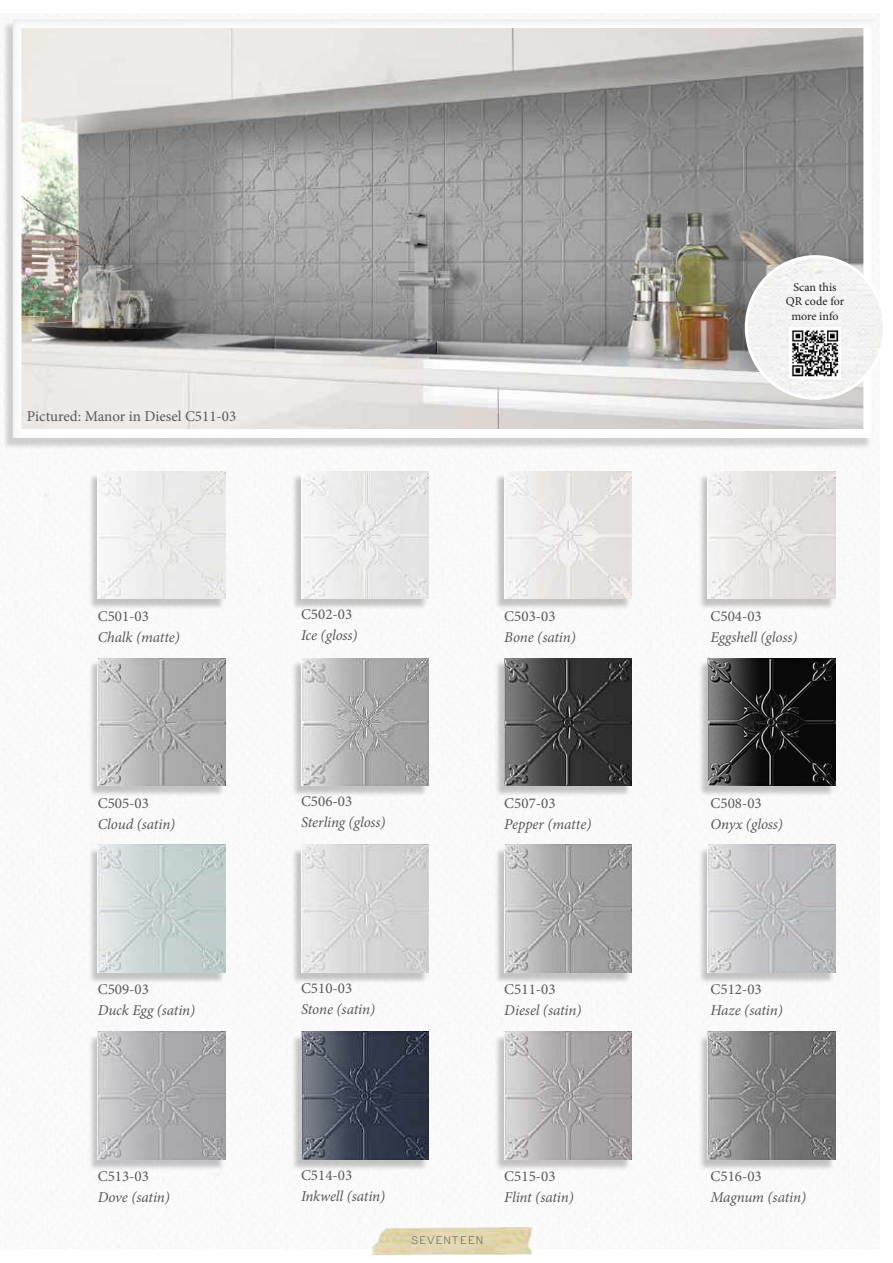
<style>
.page{position:relative;width:893px;height:1263px;background:#fff}
.page>*{position:absolute;margin:0;border:0;box-sizing:border-box;transform-origin:0 0}
.t1{font:italic 15px "Minion Pro";letter-spacing:-.01em;color:#57585a}
.t2{font:15px "Minion Pro";color:#57585a}
.t3{font:13.5px "Not Courier Sans";color:#57585a}
.t4{font:12px/14.4px "Minion Pro";color:#231f20;text-align:center}
</style>
<div class="page">
<img style="left:371px;top:1226px;width:162px;height:30px">
<div style="left:3px;top:21px;width:869px;height:428px;background:#231f20;opacity:.2"></div>
<div style="left:12px;top:17px;width:861px;height:422px;background:#231f20;opacity:.1"></div>
<img style="left:746px;top:257px;width:136px;height:141px">
<div style="left:745px;top:255px;width:141px;height:145px;border:3px solid #fff;border-radius:50%"></div>
<img style="left:790px;top:328px;width:51px;height:51px">
<div style="left:88px;top:473px;width:136px;height:137px;background:#231f20;opacity:.25"></div>
<img style="left:98px;top:471px;width:127px;height:128px">
<div style="left:494px;top:473px;width:137px;height:137px;background:#231f20;opacity:.25"></div>
<img style="left:504px;top:471px;width:128px;height:128px">
<div style="left:291px;top:473px;width:137px;height:137px;background:#231f20;opacity:.25"></div>
<img style="left:301px;top:471px;width:128px;height:128px">
<div style="left:698px;top:473px;width:136px;height:137px;background:#231f20;opacity:.25"></div>
<img style="left:708px;top:471px;width:127px;height:128px">
<div style="left:88px;top:847px;width:136px;height:137px;background:#231f20;opacity:.25"></div>
<img style="left:98px;top:845px;width:127px;height:127px">
<div style="left:494px;top:847px;width:137px;height:137px;background:#231f20;opacity:.25"></div>
<img style="left:504px;top:845px;width:128px;height:127px">
<div style="left:291px;top:847px;width:137px;height:137px;background:#231f20;opacity:.25"></div>
<img style="left:301px;top:845px;width:128px;height:127px">
<div style="left:698px;top:847px;width:136px;height:137px;background:#231f20;opacity:.25"></div>
<img style="left:708px;top:845px;width:127px;height:127px">
<div style="left:88px;top:660px;width:136px;height:137px;background:#231f20;opacity:.25"></div>
<img style="left:98px;top:658px;width:127px;height:128px">
<div style="left:494px;top:660px;width:137px;height:137px;background:#231f20;opacity:.25"></div>
<img style="left:504px;top:658px;width:128px;height:128px">
<div style="left:291px;top:660px;width:137px;height:137px;background:#231f20;opacity:.25"></div>
<img style="left:301px;top:658px;width:128px;height:128px">
<div style="left:698px;top:660px;width:136px;height:137px;background:#231f20;opacity:.25"></div>
<img style="left:708px;top:658px;width:127px;height:128px">
<div style="left:88px;top:1034px;width:136px;height:136px;background:#231f20;opacity:.25"></div>
<img style="left:98px;top:1032px;width:127px;height:127px">
<div style="left:494px;top:1034px;width:137px;height:136px;background:#231f20;opacity:.25"></div>
<img style="left:504px;top:1032px;width:128px;height:127px">
<div style="left:291px;top:1034px;width:137px;height:136px;background:#231f20;opacity:.25"></div>
<img style="left:301px;top:1032px;width:128px;height:127px">
<div style="left:698px;top:1034px;width:136px;height:136px;background:#231f20;opacity:.25"></div>
<img style="left:708px;top:1032px;width:127px;height:127px">
<p class="t4" style="left:786px;top:280px;width:60px">Scan this<br>QR code for more info</p>
<p class="t2" style="left:27px;top:406px;width:211px">Pictured: Manor in Diesel C511-03</p>
<p class="t2" style="left:98px;top:606px;width:53px">C501-03</p>
<p class="t1" style="left:98px;top:627px;width:84px">Chalk (matte)</p>
<p class="t2" style="left:301px;top:604px;width:53px">C502-03</p>
<p class="t1" style="left:301px;top:625px;width:58px">Ice (gloss)</p>
<p class="t2" style="left:504px;top:606px;width:53px">C503-03</p>
<p class="t1" style="left:504px;top:627px;width:73px">Bone (satin)</p>
<p class="t2" style="left:710px;top:606px;width:53px">C504-03</p>
<p class="t1" style="left:710px;top:627px;width:88px">Eggshell (gloss)</p>
<p class="t2" style="left:98px;top:793px;width:53px">C505-03</p>
<p class="t1" style="left:98px;top:813px;width:79px">Cloud (satin)</p>
<p class="t2" style="left:301px;top:791px;width:53px">C506-03</p>
<p class="t1" style="left:301px;top:812px;width:86px">Sterling (gloss)</p>
<p class="t2" style="left:504px;top:793px;width:53px">C507-03</p>
<p class="t1" style="left:504px;top:813px;width:89px">Pepper (matte)</p>
<p class="t2" style="left:710px;top:793px;width:53px">C508-03</p>
<p class="t1" style="left:710px;top:813px;width:74px">Onyx (gloss)</p>
<p class="t2" style="left:98px;top:979px;width:53px">C509-03</p>
<p class="t1" style="left:98px;top:1000px;width:99px">Duck Egg (satin)</p>
<p class="t2" style="left:301px;top:978px;width:53px">C510-03</p>
<p class="t1" style="left:301px;top:999px;width:76px">Stone (satin)</p>
<p class="t2" style="left:504px;top:979px;width:53px">C511-03</p>
<p class="t1" style="left:504px;top:1000px;width:79px">Diesel (satin)</p>
<p class="t2" style="left:710px;top:979px;width:53px">C512-03</p>
<p class="t1" style="left:710px;top:1000px;width:74px">Haze (satin)</p>
<p class="t2" style="left:98px;top:1166px;width:53px">C513-03</p>
<p class="t1" style="left:98px;top:1187px;width:74px">Dove (satin)</p>
<p class="t2" style="left:301px;top:1165px;width:53px">C514-03</p>
<p class="t1" style="left:301px;top:1186px;width:86px">Inkwell (satin)</p>
<p class="t2" style="left:504px;top:1166px;width:53px">C515-03</p>
<p class="t1" style="left:504px;top:1187px;width:71px">Flint (satin)</p>
<p class="t2" style="left:710px;top:1166px;width:53px">C516-03</p>
<p class="t1" style="left:710px;top:1187px;width:97px">Magnum (satin)</p>
<p class="t3" style="left:411px;top:1231px;width:74px">SEVENTEEN</p>
</div>
